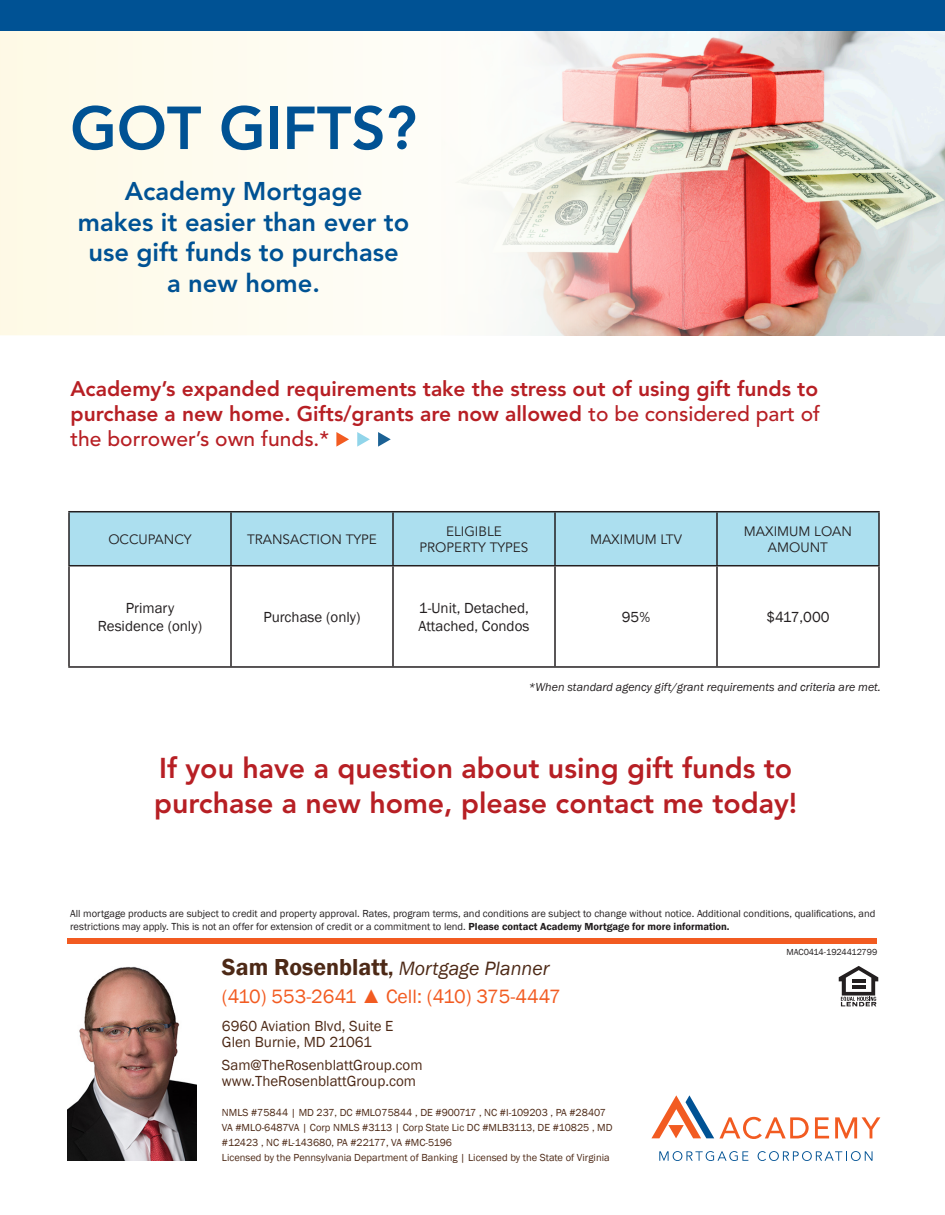
<style>
.page{position:relative;width:945px;height:1215px;background:#fff}
.page>*{position:absolute;margin:0;border:0;box-sizing:border-box;transform-origin:0 0}
.t1{font:800 60px "Avenir LT Std";color:#005294}
.t2{font:800 28.5px "Avenir LT Std";color:#b71f24}
.t3{font:800 25.5px "Avenir LT Std";color:#005294}
.t4{font:800 21px "Avenir LT Std";color:#b71f24}
.t5{font:500 21px "Avenir LT Std";color:#b71f24}
.t6{font:19.8px "Franklin Gothic";color:#f25b21}
.t7{font:italic 19.8px "Franklin Gothic";color:#4d2916}
.t8{font:15px/18px "Franklin Gothic";color:#231f20}
.t9{font:15px "Franklin Gothic";color:#4d2916}
.t10{font:15px "Franklin Gothic";color:#4d2916}
.t11{font:13.5px "Avenir LT Std";color:#231f20}
.t12{font:italic 12px "Franklin Gothic";color:#231f20}
.t13{font:10.5px/12.6px "Franklin Gothic";color:#231f20}
.t14{font:10.5px/15px "Franklin Gothic";color:#4d2916}
.t15{font:9px "Franklin Gothic";color:#231f20}
.s1{font-weight:500}
.s2{font-weight:600}
.s3{font-weight:600;font-style:normal;font-size:23.85px}
.s4{font-weight:600;font-style:normal;font-size:20.85px}
.s5{font-style:inherit}
</style>
<div class="page">
<div style="left:70px;top:512px;width:808px;height:53px;background:#acdfef"></div>
<hr style="left:68px;top:511px;width:163px;height:1px;background:#231f20">
<hr style="left:68px;top:512px;width:2px;height:53px;background:#231f20">
<hr style="left:231px;top:511px;width:162px;height:1px;background:#231f20">
<hr style="left:230px;top:512px;width:2px;height:53px;background:#231f20">
<hr style="left:393px;top:511px;width:162px;height:1px;background:#231f20">
<hr style="left:392px;top:512px;width:2px;height:53px;background:#231f20">
<hr style="left:555px;top:511px;width:162px;height:1px;background:#231f20">
<hr style="left:554px;top:512px;width:2px;height:53px;background:#231f20">
<hr style="left:717px;top:511px;width:163px;height:1px;background:#231f20">
<hr style="left:716px;top:512px;width:2px;height:53px;background:#231f20">
<hr style="left:878px;top:512px;width:2px;height:53px;background:#231f20">
<hr style="left:68px;top:565px;width:163px;height:1px;background:#231f20">
<hr style="left:68px;top:566px;width:2px;height:100px;background:#231f20">
<hr style="left:231px;top:565px;width:162px;height:1px;background:#231f20">
<hr style="left:230px;top:566px;width:2px;height:100px;background:#231f20">
<hr style="left:393px;top:565px;width:162px;height:1px;background:#231f20">
<hr style="left:392px;top:566px;width:2px;height:100px;background:#231f20">
<hr style="left:555px;top:565px;width:162px;height:1px;background:#231f20">
<hr style="left:554px;top:566px;width:2px;height:100px;background:#231f20">
<hr style="left:717px;top:565px;width:163px;height:1px;background:#231f20">
<hr style="left:716px;top:566px;width:2px;height:100px;background:#231f20">
<hr style="left:878px;top:566px;width:2px;height:100px;background:#231f20">
<hr style="left:68px;top:666px;width:163px;height:2px;background:#231f20">
<hr style="left:231px;top:666px;width:162px;height:2px;background:#231f20">
<hr style="left:393px;top:666px;width:162px;height:2px;background:#231f20">
<hr style="left:555px;top:666px;width:162px;height:2px;background:#231f20">
<hr style="left:717px;top:666px;width:163px;height:2px;background:#231f20">
<div style="left:68px;top:938px;width:810px;height:6px;background:#f25b21"></div>
<img style="left:771px;top:15px;width:174px;height:320px">
<svg style="left:0;top:31px;width:771px;height:304px;fill:#fefaed"></svg>
<div style="left:0;top:0;width:944px;height:31px;background:#005294"></div>
<svg style="left:357px;top:432px;width:13px;height:15px"></svg>
<svg style="left:336px;top:432px;width:13px;height:15px"></svg>
<svg style="left:378px;top:432px;width:13px;height:15px"></svg>
<svg style="left:659px;top:1151px;width:89px;height:10px"></svg>
<svg style="left:758px;top:1151px;width:115px;height:10px"></svg>
<svg style="left:651px;top:1095px;width:158px;height:44px"></svg>
<svg style="left:815px;top:1117px;width:14px;height:21px"></svg>
<svg style="left:835px;top:1117px;width:45px;height:21px"></svg>
<svg style="left:839px;top:966px;width:39px;height:40px"></svg>
<img style="left:68px;top:966px;width:128px;height:195px">
<p class="t1" style="left:70px;top:93px;width:348px">GOT GIFTS?</p>
<p class="t3" style="left:125px;top:176px;width:239px">Academy Mortgage</p>
<p class="t3" style="left:78px;top:207px;width:333px">makes it easier than ever to</p>
<p class="t3" style="left:88px;top:237px;width:312px">use gift funds to purchase</p>
<p class="t3" style="left:167px;top:268px;width:154px">a new home.</p>
<p class="t4" style="left:70px;top:376px;width:749px">Academy’s expanded requirements take the stress out of using gift funds to</p>
<p class="t4" style="left:70px;top:401px;width:751px">purchase a new home. Gifts/grants are now allowed <span class="s1">to be considered part of</span></p>
<p class="t5" style="left:70px;top:427px;width:260px">the borrower’s own funds.*</p>
<p class="t11" style="left:108px;top:531px;width:85px">OCCUPANCY</p>
<p class="t11" style="left:247px;top:531px;width:131px">TRANSACTION TYPE</p>
<p class="t11" style="left:446px;top:523px;width:57px">ELIGIBLE</p>
<p class="t11" style="left:420px;top:540px;width:110px">PROPERTY TYPES</p>
<p class="t11" style="left:590px;top:531px;width:93px">MAXIMUM LTV</p>
<p class="t11" style="left:744px;top:523px;width:110px">MAXIMUM LOAN</p>
<p class="t11" style="left:768px;top:540px;width:62px">AMOUNT</p>
<p class="t8" style="left:126px;top:599px;width:50px">Primary</p>
<p class="t8" style="left:98px;top:617px;width:106px">Residence (only)</p>
<p class="t8" style="left:263px;top:608px;width:99px">Purchase (only)</p>
<p class="t8" style="left:419px;top:599px;width:112px">1-Unit, Detached,<br>Attached, Condos</p>
<p class="t8" style="left:622px;top:608px;width:30px">95%</p>
<p class="t8" style="left:766px;top:608px;width:65px">$417,000</p>
<p class="t12" style="left:529px;top:679px;width:354px">*When standard agency gift/grant requirements and criteria are met.</p>
<p class="t2" style="left:159px;top:752px;width:635px">If you have a question about using gift funds to</p>
<p class="t2" style="left:154px;top:786px;width:645px">purchase a new home, please contact me today!</p>
<p class="t13" style="left:70px;top:907px;width:807px">All mortgage products are subject to credit and property approval. Rates, program terms, and conditions are subject to change without notice. Additional conditions, qualifications, and restrictions may apply. This is not an offer for extension of credit or a commitment to lend. <span class="s2">Please contact Academy Mortgage for more information.</span></p>
<p class="t7" style="left:222px;top:956px;width:329px"><span class="s3">Sam Rosenblatt</span><span class="s4">,</span> Mortgage Planner</p>
<p class="t6" style="left:222px;top:984px;width:340px">(410) 553-2641 ▲ Cell: (410) 375-4447</p>
<p class="t10" style="left:222px;top:1016px;width:173px">6960 Aviation Blvd, Suite E</p>
<p class="t10" style="left:222px;top:1033px;width:151px">Glen Burnie, MD 21061</p>
<p class="t9" style="left:222px;top:1055px;width:202px">S<span class="s5">am</span>@TheR<span class="s5">osenblatt</span>Group.com</p>
<p class="t9" style="left:222px;top:1072px;width:196px"><span class="s5">www.</span>TheRosenblattGroup.com</p>
<p class="t14" style="left:222px;top:1105px;width:392px">NMLS #75844 | MD 237, DC #MLO75844 , DE #900717 , NC #I-109203 , PA #28407<br>VA #MLO-6487VA | Corp NMLS #3113 | Corp State Lic DC #MLB3113, DE #10825 , MD #12423 , NC #L-143680, PA #22177, VA #MC-5196</p>
<p class="t14" style="left:222px;top:1150px;width:389px">Licensed by the Pennsylvania Department of Banking | Licensed by the State of Virginia</p>
<p class="t15" style="left:787px;top:946px;width:92px">MAC0414-1924412799</p>
</div>
